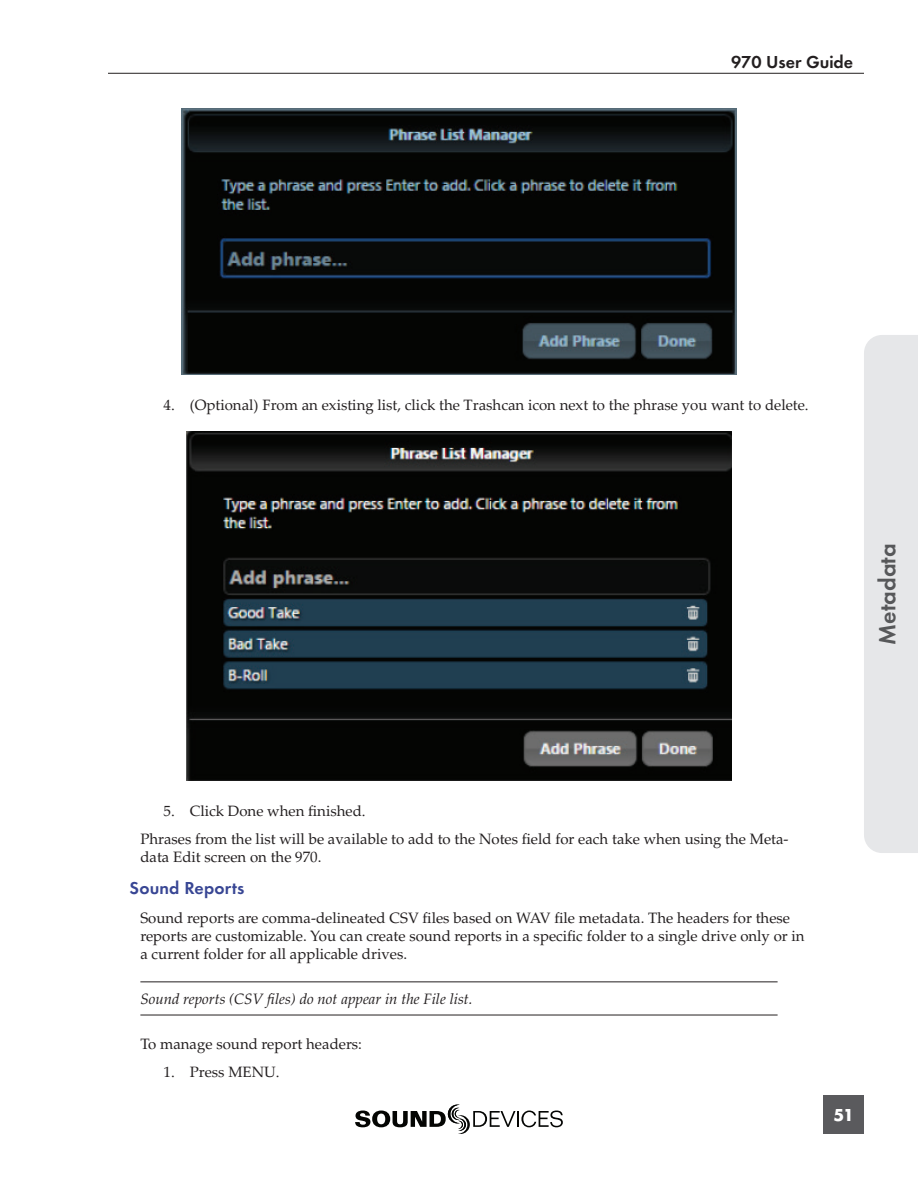
<style>
.page{position:relative;width:918px;height:1188px;background:#fff}
.page>*{position:absolute;margin:0;border:0;box-sizing:border-box;transform-origin:0 0}
.t1{font:24px "Futura T Dem";color:#57585a}
.t2{font:18px "Futura T Dem";color:#231f20}
.t3{font:18px "Futura T Dem";letter-spacing:.01em;color:#384694}
.t4{font:700 18px "Futura T";color:#fff}
.t5{font:15px/18px "Palatino";color:#231f20}
.t6{font:15px "Palatino Linotype";color:#231f20}
.t7{font:italic 15px "Palatino";color:#231f20}
</style>
<div class="page">
<hr style="left:108px;top:73px;width:756px;height:1px;background:#231f20">
<svg style="left:355px;top:1105px;width:208px;height:29px"></svg>
<div style="left:823px;top:1095px;width:41px;height:39px;background:#5a5a5d"></div>
<div style="left:864px;top:335px;width:54px;height:518px;background:#e6e7e9"></div>
<hr style="left:140px;top:981px;width:638px;height:1px;background:#231f20">
<hr style="left:140px;top:1015px;width:638px;height:1px;background:#231f20">
<img style="left:182px;top:108px;width:554px;height:267px">
<img style="left:186px;top:431px;width:546px;height:349px">
<p class="t2" style="left:731px;top:51px;width:124px">970 User Guide</p>
<p class="t6" style="left:164px;top:395px;width:647px">4. (Optional) From an existing list, click the Trashcan icon next to the phrase you want to delete.</p>
<h1 class="t1" style="left:873px;top:645px;width:103px;rotate:-90deg">Metadata</h1>
<p class="t6" style="left:164px;top:800px;width:204px">5. Click Done when finished.</p>
<p class="t5" style="left:140px;top:830px;width:650px">Phrases from the list will be available to add to the Notes field for each take when using the Meta&shy;data Edit screen on the 970.</p>
<p class="t3" style="left:130px;top:877px;width:116px">Sound Reports</p>
<p class="t5" style="left:140px;top:909px;width:666px">Sound reports are comma-delineated CSV files based on WAV file metadata. The headers for these reports are customizable. You can create sound reports in a specific folder to a single drive only or in a current folder for all applicable drives.</p>
<p class="t7" style="left:140px;top:990px;width:334px">Sound reports (CSV files) do not appear in the File list.</p>
<p class="t5" style="left:140px;top:1035px;width:223px">To manage sound report headers:</p>
<p class="t6" style="left:164px;top:1061px;width:118px">1. Press MENU.</p>
<p class="t4" style="left:833px;top:1105px;width:22px">51</p>
</div>
